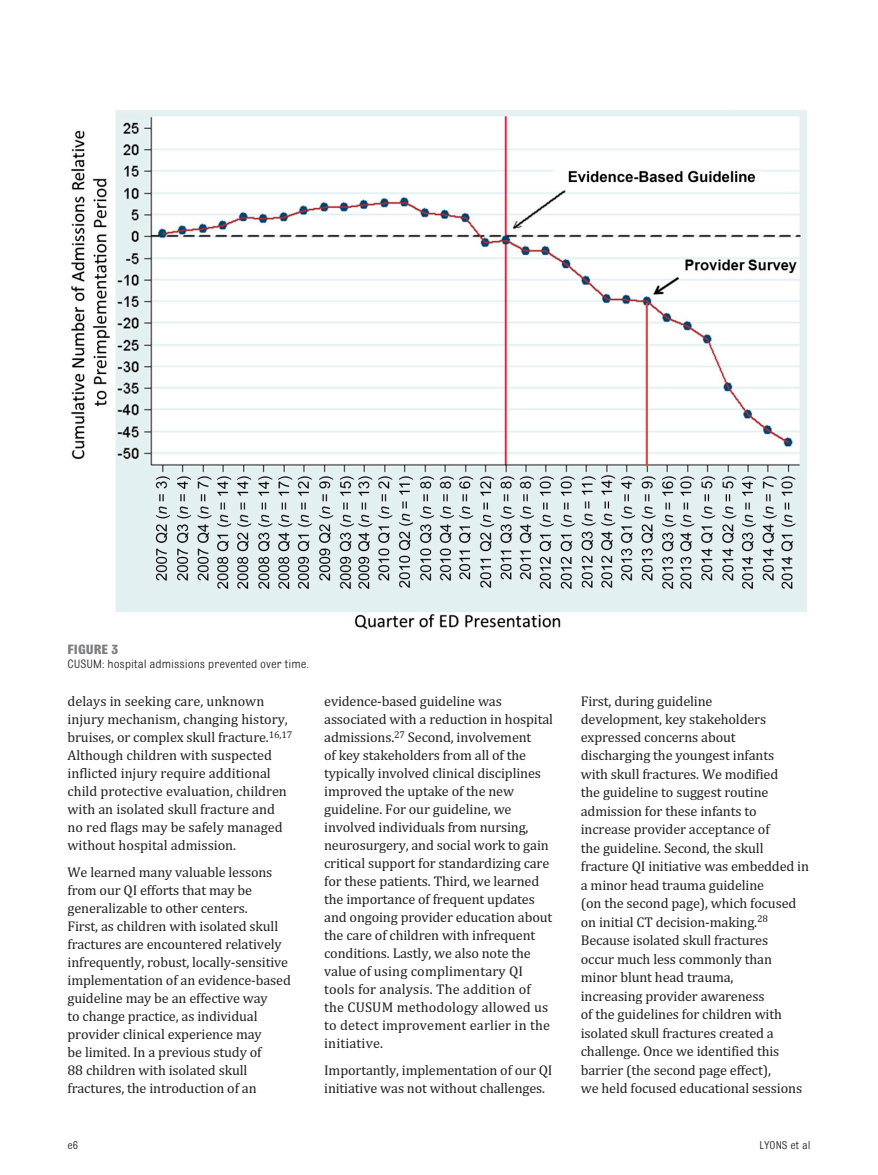
<style>
.page{position:relative;width:878px;height:1175px;background:#fff}
.page>*{position:absolute;margin:0;border:0;box-sizing:border-box;transform-origin:0 0}
.t1{font:14.25px/18px "Cambria";letter-spacing:-.01em;color:#231f20}
.t2{font:700 14.25px "Bulldog Std";color:#7c7e81}
.t3{font:12.75px "Bulldog Std";color:#231f20}
.t4{font:12px "Bulldog Std";color:#231f20}
</style>
<div class="page">
<img style="left:71px;top:110px;width:736px;height:519px">
<p class="t2" style="left:68px;top:643px;width:52px">FIGURE 3</p>
<p class="t3" style="left:68px;top:659px;width:243px">CUSUM: hospital admissions prevented over time.</p>
<p class="t1" style="left:68px;top:693px;width:226px">delays in seeking care, unknown injury mechanism, changing history, bruises, or complex skull fracture.<sup>16,</sup> <sup>17<br></sup>Although children with suspected inflicted injury require additional child protective evaluation, children with an isolated skull fracture and no red flags may be safely managed without hospital admission.</p>
<p class="t1" style="left:68px;top:864px;width:225px">We learned many valuable lessons from our QI efforts that may be generalizable to other centers.<br>First, as children with isolated skull fractures are encountered relatively infrequently, robust, locally-sensitive implementation of an evidence-based guideline may be an effective way<br>to change practice, as individual provider clinical experience may<br>be limited. In a previous study of<br>88 children with isolated skull fractures, the introduction of an</p>
<p class="t1" style="left:324px;top:693px;width:230px">evidence-based guideline was associated with a reduction in hospital admissions.<sup>27</sup> Second, involvement<br>of key stakeholders from all of the typically involved clinical disciplines improved the uptake of the new guideline. For our guideline, we involved individuals from nursing, neurosurgery, and social work to gain critical support for standardizing care for these patients. Third, we learned the importance of frequent updates and ongoing provider education about the care of children with infrequent conditions. Lastly, we also note the value of using complimentary QI tools for analysis. The addition of the CUSUM methodology allowed us to detect improvement earlier in the initiative.</p>
<p class="t1" style="left:324px;top:1062px;width:230px">Importantly, implementation of our QI initiative was not without challenges.</p>
<p class="t4" style="left:68px;top:1140px;width:12px">e6</p>
<p class="t1" style="left:581px;top:693px;width:230px;line-height:18.5px">First, during guideline<br>development, key stakeholders expressed concerns about<br>discharging the youngest infants<br>with skull fractures. We modified<br>the guideline to suggest routine admission for these infants to increase provider acceptance of<br>the guideline. Second, the skull fracture QI initiative was embedded in a minor head trauma guideline<br>(on the second page), which focused on initial CT decision-making.<sup>28<br></sup>Because isolated skull fractures<br>occur much less commonly than minor blunt head trauma,<br>increasing provider awareness<br>of the guidelines for children with isolated skull fractures created a challenge. Once we identified this barrier (the second page effect),<br>we held focused educational sessions</p>
<p class="t4" style="left:759px;top:1140px;width:53px">LYONS et al</p>
</div>
